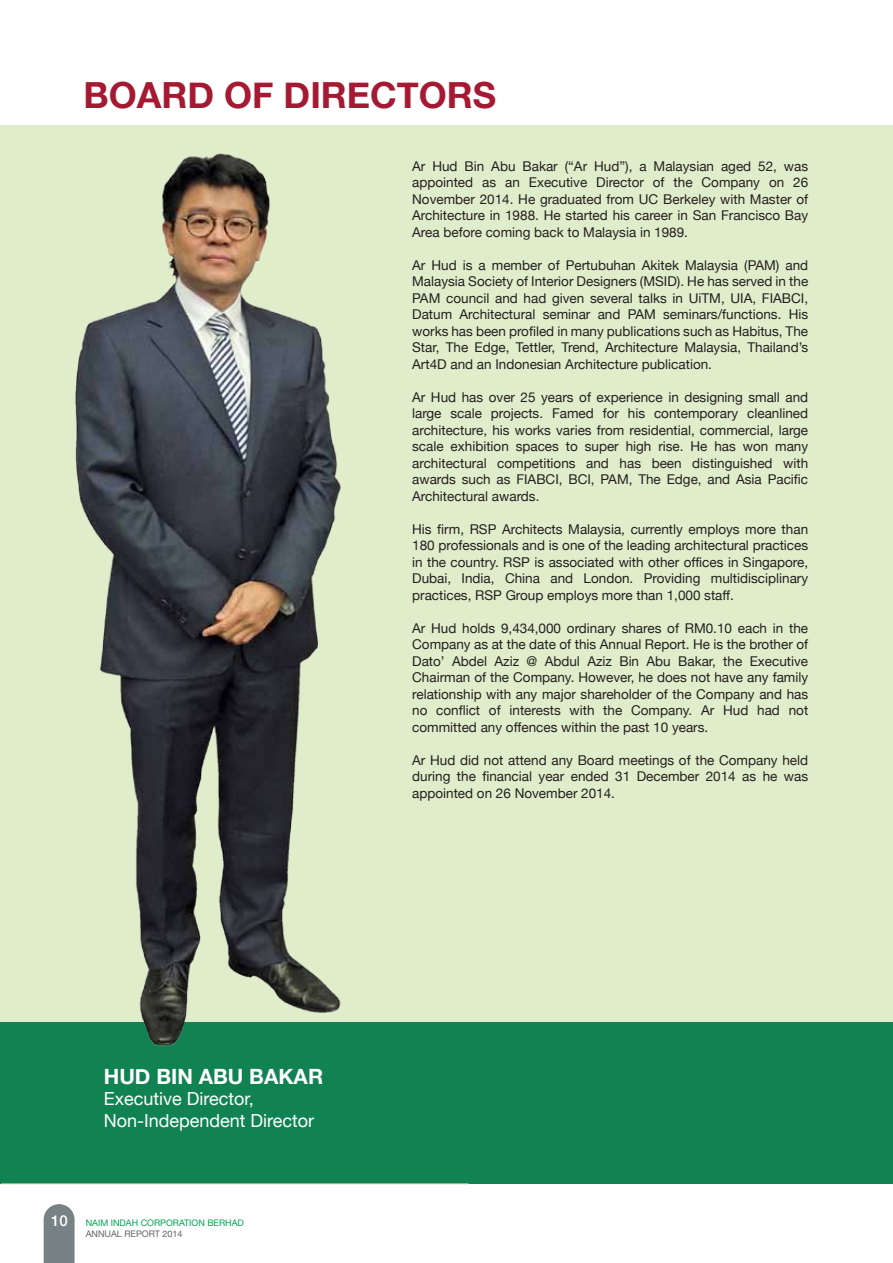
<style>
.page{position:relative;width:893px;height:1263px;background:#fff}
.page>*{position:absolute;margin:0;border:0;box-sizing:border-box;transform-origin:0 0}
.t1{font:700 36px "Helvetica Neue";color:#a51a32}
.t2{font:700 21px "Helvetica Neue";color:#fff}
.t3{font:18px/21.6px "Helvetica Neue";color:#fff}
.t4{font:500 15px "Helvetica Neue";color:#fff}
.t5{font:13.5px/16.5px "Helvetica Neue";color:#231f20;text-align:justify}
.t6{font:9px "Helvetica Neue";color:#00a551}
.t7{font:9px "Helvetica Neue";color:#626366}
</style>
<div class="page">
<div style="left:0;top:126px;width:893px;height:937px;background:#e0edca"></div>
<div style="left:0;top:1022px;width:893px;height:162px;background:#118252"></div>
<svg style="left:44px;top:1204px;width:31px;height:59px;background:#818a8d"></svg>
<img style="left:75px;top:153px;width:266px;height:894px">
<h1 class="t1" style="left:84px;top:72px;width:414px">BOARD OF DIRECTORS</h1>
<p class="t5" style="left:412px;top:158px;width:398px">Ar Hud Bin Abu Bakar (“Ar Hud”), a Malaysian aged 52, was appointed as an Executive Director of the Company on 26<br>November 2014. He graduated from UC Berkeley with Master of Architecture in 1988. He started his career in San Francisco Bay Area before coming back to Malaysia in 1989.</p>
<p class="t5" style="left:412px;top:257px;width:398px">Ar Hud is a member of Pertubuhan Akitek Malaysia (PAM) and Malaysia Society of Interior Designers (MSID). He has served in the PAM council and had given several talks in UiTM, UIA, FIABCI, Datum Architectural seminar and PAM seminars/functions. His works has been profiled in many publications such as Habitus, The Star, The Edge, Tettler, Trend, Architecture Malaysia, Thailand’s Art4D and an Indonesian Architecture publication.</p>
<p class="t5" style="left:412px;top:389px;width:398px">Ar Hud has over 25 years of experience in designing small and large scale projects. Famed for his contemporary cleanlined architecture, his works varies from residential, commercial, large scale exhibition spaces to super high rise. He has won many architectural competitions and has been distinguished with awards such as FIABCI, BCI, PAM, The Edge, and Asia Pacific Architectural awards.</p>
<p class="t5" style="left:412px;top:521px;width:398px">His firm, RSP Architects Malaysia, currently employs more than 180 professionals and is one of the leading architectural practices in the country. RSP is associated with other offices in Singapore, Dubai, India, China and London. Providing multidisciplinary practices, RSP Group employs more than 1,000 staff.</p>
<p class="t5" style="left:412px;top:620px;width:398px">Ar Hud holds 9,434,000 ordinary shares of RM0.10 each in the Company as at the date of this Annual Report. He is the brother of Dato’ Abdel Aziz @ Abdul Aziz Bin Abu Bakar, the Executive Chairman of the Company. However, he does not have any family relationship with any major shareholder of the Company and has no conflict of interests with the Company. Ar Hud had not committed any offences within the past 10 years.</p>
<p class="t5" style="left:412px;top:752px;width:397px">Ar Hud did not attend any Board meetings of the Company held during the financial year ended 31 December 2014 as he was appointed on 26 November 2014.</p>
<h2 class="t2" style="left:104px;top:1063px;width:221px">HUD BIN ABU BAKAR</h2>
<h3 class="t3" style="left:104px;top:1088px;width:212px">Executive Director,<br>Non-Independent Director</h3>
<p class="t4" style="left:51px;top:1212px;width:18px">10</p>
<p class="t6" style="left:86px;top:1217px;width:160px">NAIM INDAH CORPORATION BERHAD</p>
<p class="t7" style="left:86px;top:1228px;width:98px">ANNUAL REPORT 2014</p>
</div>
